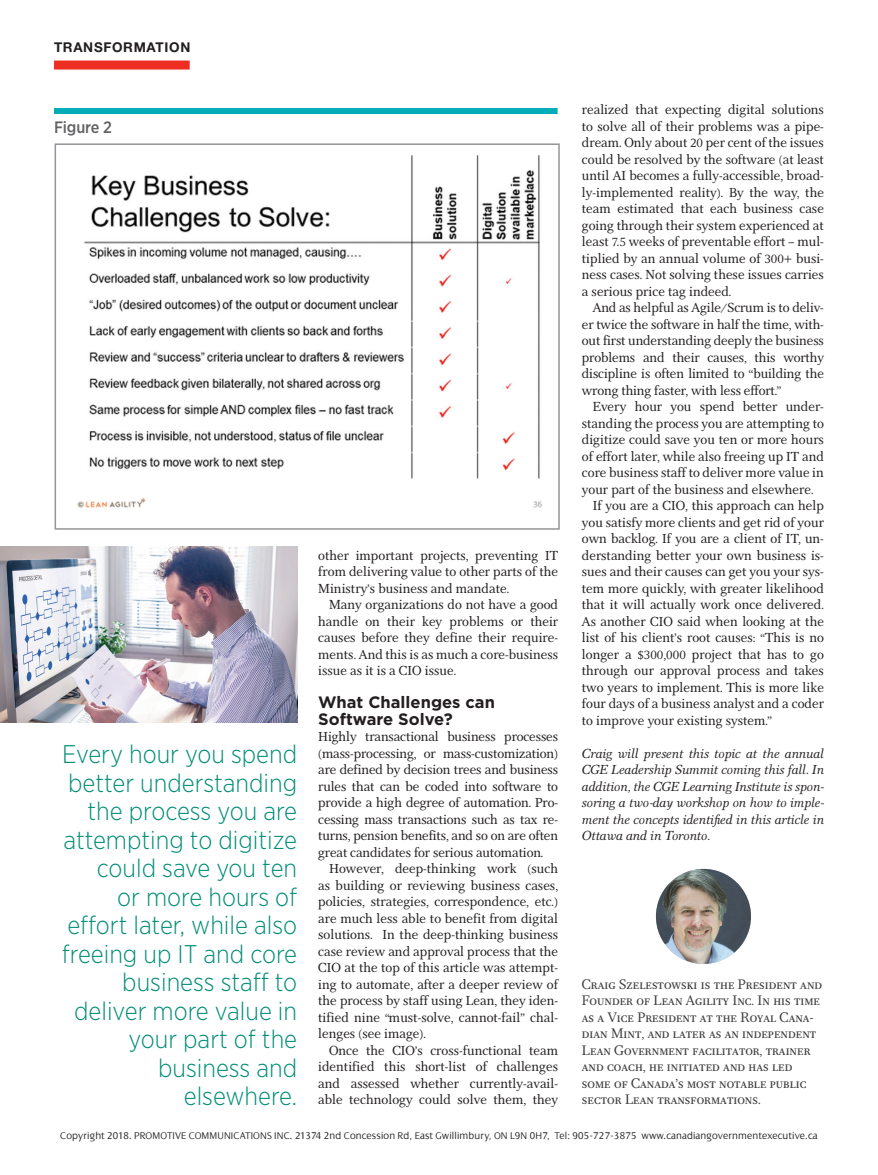
<style>
.page{position:relative;width:878px;height:1175px;background:#fff}
.page>*{position:absolute;margin:0;border:0;box-sizing:border-box;transform-origin:0 0}
.t1{font:300 25.5px/28.5px "Gotham Narrow";color:#008d77;text-align:right}
.Subhead{font:700 16.5px/16.5px "Gotham";color:#231f20}
.t2{font:500 16.5px "Gotham Narrow";letter-spacing:-.01em;color:#636366}
.Author_bio{font:14.25px/16.5px "Res Publica SC";color:#3e3e3f}
.Body{font:13.5px/16.5px "Res Publica";color:#231f20;text-align:justify}
.Body-2{font:italic 13.5px/16.5px "Res Publica";color:#231f20;text-align:justify}
.t3{font:700 13.5px "Helvetica Neue LT";letter-spacing:.05em;color:#231f20}
.t4{font:300 10.5px "Dialog";letter-spacing:.01em;color:#231f20}
</style>
<div class="page">
<div style="left:55px;top:143px;width:504px;height:387px;border:2px solid #939598"></div>
<img style="left:656px;top:869px;width:95px;height:95px;border-radius:48px">
<div style="left:54px;top:61px;width:136px;height:9px;background:#ee2e22"></div>
<div style="left:54px;top:108px;width:503px;height:6px;background:#00acb7"></div>
<img style="left:77px;top:156px;width:465px;height:352px">
<img style="left:0;top:547px;width:297px;height:175px">
<p class="t3" style="left:54px;top:39px;width:138px">TRANSFORMATION</p>
<p class="Body" style="left:582px;top:101px;width:243px">realized that expecting digital solutions to solve all of their problems was a pipe&shy;dream. Only about 20 per cent of the issues could be resolved by the software (at least until AI becomes a fully-accessible, broad&shy;ly-implemented reality). By the way, the team estimated that each business case going through their system experienced at least 7.5 weeks of preventable effort – mul&shy;tiplied by an annual volume of 300+ busi&shy;ness cases. Not solving these issues carries a serious price tag indeed.</p>
<p class="Body" style="left:582px;top:299px;width:243px;text-indent:11px">And as helpful as Agile/Scrum is to deliv&shy;er twice the software in half the time, with&shy;out first understanding deeply the business problems and their causes, this worthy discipline is often limited to “building the wrong thing faster, with less effort.”</p>
<p class="Body" style="left:582px;top:398px;width:243px;text-indent:11px">Every hour you spend better under&shy;standing the process you are attempting to digitize could save you ten or more hours of effort later, while also freeing up IT and core business staff to deliver more value in your part of the business and elsewhere.</p>
<p class="Body" style="left:582px;top:497px;width:243px;text-indent:11px">If you are a CIO, this approach can help you satisfy more clients and get rid of your own backlog. If you are a client of IT, un&shy;derstanding better your own business is&shy;sues and their causes can get you your sys&shy;tem more quickly, with greater likelihood that it will actually work once delivered.<br>As another CIO said when looking at the list of his client’s root causes: “This is no longer a $300,000 project that has to go through our approval process and takes two years to implement. This is more like four days of a business analyst and a coder to improve your existing system.”</p>
<p class="Body-2" style="left:582px;top:745px;width:244px">Craig will present this topic at the annual CGE Leadership Summit coming this fall. In addition, the CGE Learning Institute is spon&shy;soring a two-day workshop on how to imple&shy;ment the concepts identified in this article in Ottawa and in Toronto.</p>
<p class="t2" style="left:54px;top:117px;width:60px">Figure 2</p>
<p class="Body" style="left:318px;top:547px;width:241px">other important projects, preventing IT from delivering value to other parts of the Ministry’s business and mandate.</p>
<p class="Body" style="left:318px;top:596px;width:241px;text-indent:11px">Many organizations do not have a good handle on their key problems or their causes before they define their require&shy;ments. And this is as much a core-business issue as it is a CIO issue.</p>
<p class="Subhead" style="left:318px;top:694px;width:178px">What Challenges can<br>Software Solve?</p>
<p class="Body" style="left:318px;top:728px;width:241px">Highly transactional business processes (mass-processing, or mass-customization) are defined by decision trees and business rules that can be coded into software to provide a high degree of automation. Pro&shy;cessing mass transactions such as tax re&shy;turns, pension benefits, and so on are often great candidates for serious automation.</p>
<p class="Body" style="left:318px;top:860px;width:241px;text-indent:11px">However, deep-thinking work (such as building or reviewing business cases, policies, strategies, correspondence, etc.) are much less able to benefit from digital solutions. In the deep-thinking business case review and approval process that the CIO at the top of this article was attempt&shy;ing to automate, after a deeper review of the process by staff using Lean, they iden&shy;tified nine “must-solve, cannot-fail” chal&shy;lenges (see image).</p>
<p class="Body" style="left:318px;top:1042px;width:241px;text-indent:11px">Once the CIO’s cross-functional team identified this short-list of challenges and assessed whether currently-avail&shy;able technology could solve them, they</p>
<p class="t1" style="left:62px;top:739px;width:237px">Every hour you spend better understanding the process you are attempting to digitize could save you ten<br>or more hours of effort later, while also freeing up IT and core business staff to deliver more value in your part of the business and elsewhere.</p>
<p class="t4" style="left:60px;top:1130px;width:759px">Copyright 2018. PROMOTIVE COMMUNICATIONS INC. 21374 2nd Concession Rd, East Gwillimbury, ON L9N 0H7, Tel: 905-727-3875 www.canadiangovernmentexecutive.ca</p>
<p class="Author_bio" style="left:582px;top:976px;width:242px">Craig Szelestowski is the President and Founder of Lean Agility Inc. In his time as a Vice President at the Royal Cana&shy;dian Mint, and later as an independent Lean Government facilitator, trainer and coach, he initiated and has led some of Canada’s most notable public sector Lean transformations.</p>
</div>
